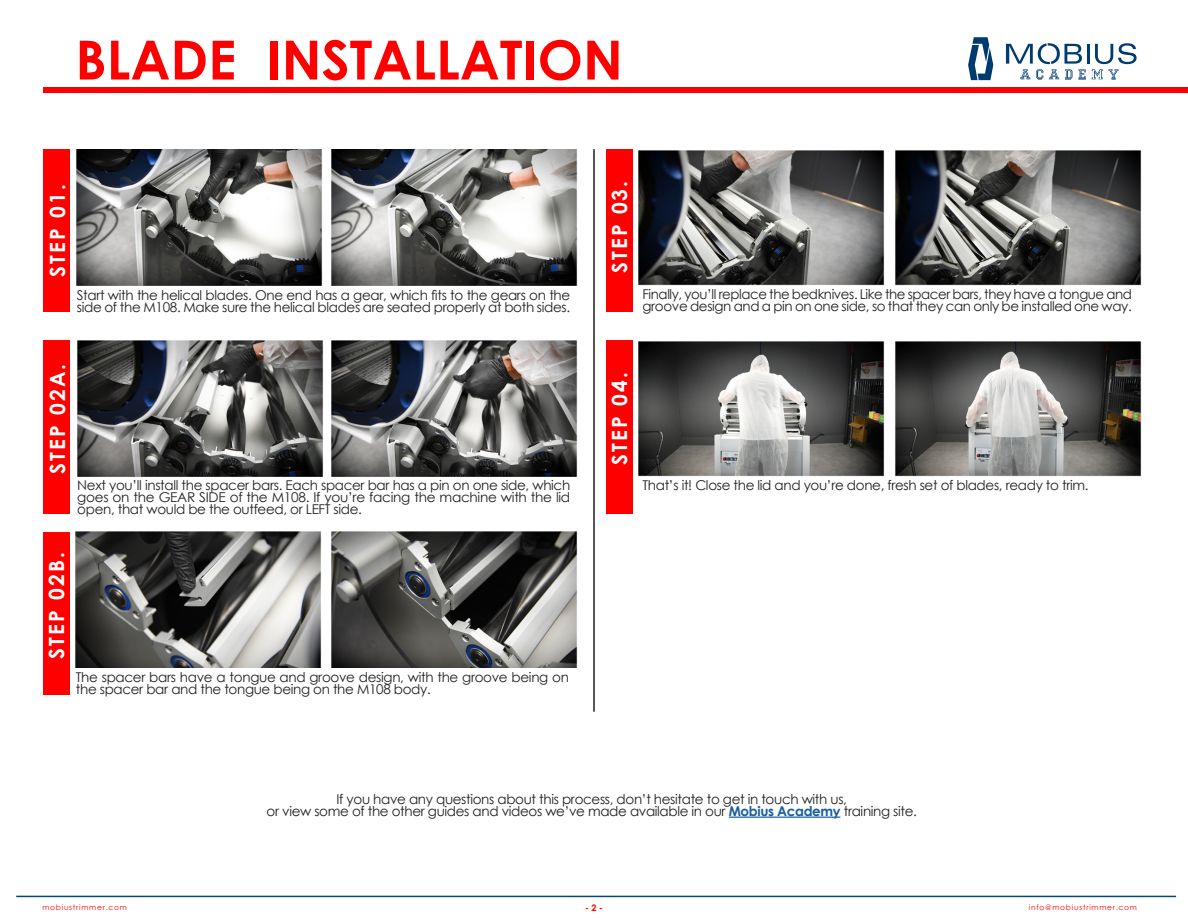
<style>
.page{position:relative;width:1188px;height:918px;background:#fff}
.page>*{position:absolute;margin:0;border:0;box-sizing:border-box;transform-origin:0 0}
.t1{font:700 54px "Century Gothic";color:#f00}
.t2{font:700 21px "Century Gothic";letter-spacing:.1em;color:#fff}
.t3{font:13.5px/12px "Century Gothic";letter-spacing:-.025em;color:#231f20}
.t4{font:700 9px "Century Gothic";color:#f00}
.t5{font:7.5px "Century Gothic";letter-spacing:.1em;color:#f00}
.s1{font-weight:700;color:#175d9e}
</style>
<div class="page">
<hr style="left:16px;top:896px;width:1160px;height:1px;background:#004b75">
<div style="left:44px;top:88px;width:1144px;height:5px;background:#f00"></div>
<hr style="left:1087px;top:44px;width:2px;height:20px;background:#003b70">
<svg style="left:1006px;top:43px;width:80px;height:36px"></svg>
<svg style="left:1092px;top:43px;width:45px;height:36px"></svg>
<svg style="left:968px;top:37px;width:25px;height:43px"></svg>
<img style="left:331px;top:340px;width:247px;height:137px">
<img style="left:895px;top:150px;width:246px;height:135px">
<img style="left:895px;top:341px;width:246px;height:136px">
<img style="left:77px;top:340px;width:246px;height:137px">
<img style="left:331px;top:149px;width:246px;height:136px">
<img style="left:331px;top:532px;width:246px;height:136px">
<img style="left:76px;top:149px;width:247px;height:136px">
<img style="left:75px;top:532px;width:246px;height:136px">
<img style="left:638px;top:150px;width:247px;height:135px">
<img style="left:638px;top:341px;width:247px;height:136px">
<hr style="left:593px;top:149px;width:2px;height:563px;background:#231f20">
<div style="left:44px;top:149px;width:26px;height:163px;background:#f00"></div>
<div style="left:43px;top:532px;width:26px;height:162px;background:#f00"></div>
<div style="left:44px;top:340px;width:26px;height:174px;background:#f00"></div>
<div style="left:606px;top:149px;width:26px;height:163px;background:#f00"></div>
<div style="left:606px;top:340px;width:26px;height:174px;background:#f00"></div>
<hr style="left:729px;top:817px;width:111px;height:1px;background:#175d9e">
<h1 class="t1" style="left:75px;top:39px;width:549px">BLADE INSTALLATION</h1>
<h2 class="t2" style="left:49px;top:277px;width:94px;rotate:-90deg">STEP 01.</h2>
<p class="t3" style="left:77px;top:289px;width:495px">Start with the helical blades. One end has a gear, which fits to the gears on the side of the M108. Make sure the helical blades are seated properly at both sides.</p>
<h2 class="t2" style="left:49px;top:474px;width:112px;rotate:-90deg">STEP 02A.</h2>
<p class="t3" style="left:77px;top:480px;width:494px;text-align:justify">Next you’ll install the spacer bars. Each spacer bar has a pin on one side, which goes on the GEAR SIDE of the M108. If you’re facing the machine with the lid open, that would be the outfeed, or LEFT side.</p>
<h2 class="t2" style="left:48px;top:659px;width:108px;rotate:-90deg">STEP 02B.</h2>
<p class="t3" style="left:76px;top:673px;width:495px">The spacer bars have a tongue and groove design, with the groove being on the spacer bar and the tongue being on the M108 body.</p>
<h2 class="t2" style="left:612px;top:273px;width:94px;rotate:-90deg">STEP 03.</h2>
<p class="t3" style="left:643px;top:289px;width:491px">Finally, you’ll replace the bedknives. Like the spacer bars, they have a tongue and groove design and a pin on one side, so that they can only be installed one way.</p>
<h2 class="t2" style="left:612px;top:465px;width:94px;rotate:-90deg">STEP 04.</h2>
<p class="t3" style="left:643px;top:480px;width:447px">That’s it! Close the lid and you’re done, fresh set of blades, ready to trim.</p>
<p class="t3" style="left:267px;top:794px;width:652px;text-align:center">If you have any questions about this process, don’t hesitate to get in touch with us,<br>or view some of the other guides and videos we’ve made available in our <span class="s1">Mobius Academy</span> training site.</p>
<p class="t5" style="left:42px;top:904px;width:86px">mobiustrimmer.com</p>
<p class="t5" style="left:1029px;top:904px;width:110px">info@mobiustrimmer.com</p>
<p class="t4" style="left:585px;top:905px;width:19px">- 2 -</p>
</div>
